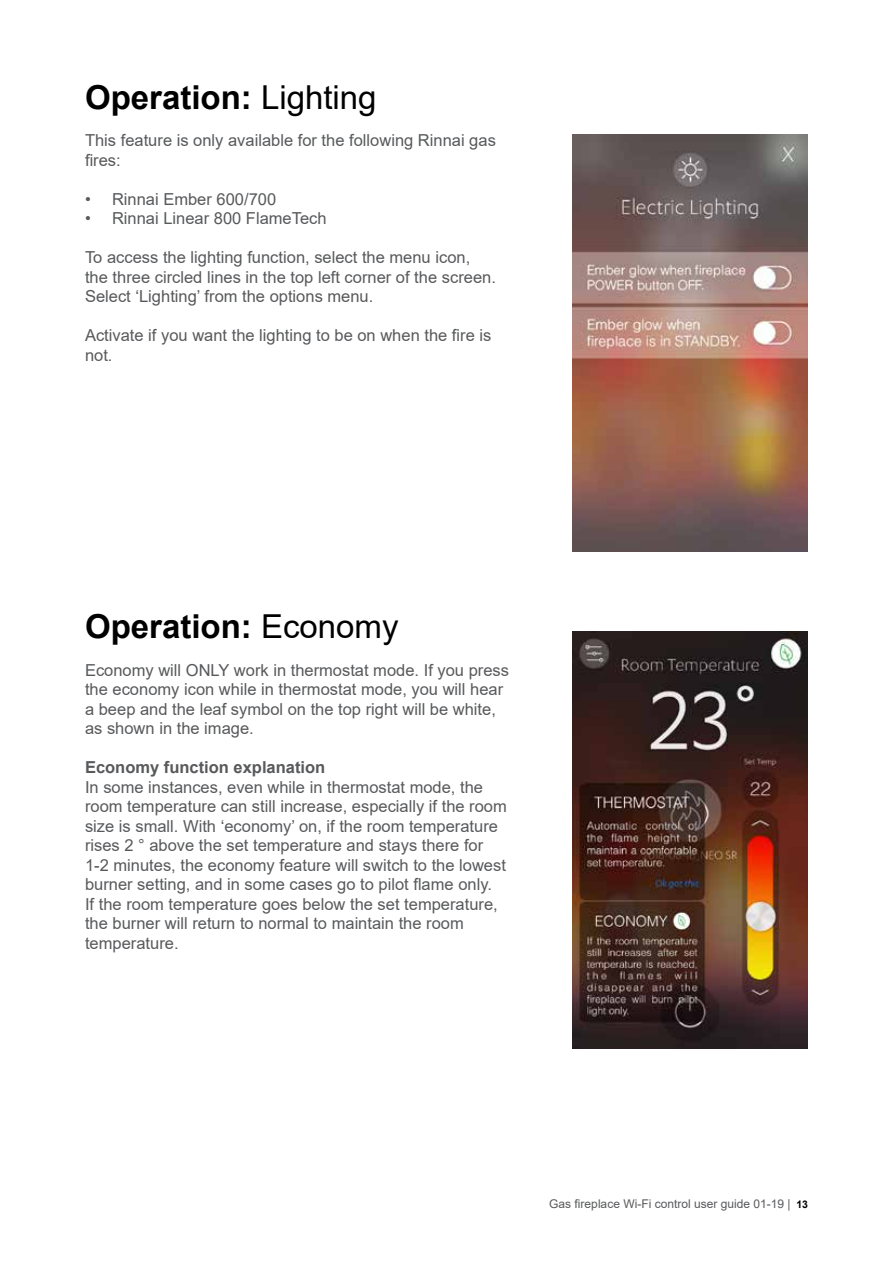
<style>
.page{position:relative;width:893px;height:1263px;background:#fff}
.page>*{position:absolute;margin:0;border:0;box-sizing:border-box;transform-origin:0 0}
.t1{font:700 33px "Arial";color:#000}
.t2{font:16.5px/19.5px "Arial";color:#58595b}
.t3{font:700 16.5px "Arial";color:#58595b}
.t4{font:12px "Arial";color:#58595b}
.s1{font-weight:400}
.s2{font-weight:700;font-size:10.5px;color:#000}
</style>
<div class="page">
<img style="left:572px;top:134px;width:235px;height:418px">
<img style="left:572px;top:631px;width:235px;height:418px">
<h1 class="t1" style="left:85px;top:74px;width:293px">Operation: <span class="s1">Lighting</span></h1>
<p class="t2" style="left:85px;top:131px;width:412px">This feature is only available for the following Rinnai gas fires:</p>
<p class="t2" style="left:85px;top:189px;width:193px">• Rinnai Ember 600/700</p>
<p class="t2" style="left:85px;top:209px;width:243px">• Rinnai Linear 800 FlameTech</p>
<p class="t2" style="left:85px;top:248px;width:412px">To access the lighting function, select the menu icon, the three circled lines in the top left corner of the screen.<br>Select ‘Lighting’ from the options menu.</p>
<p class="t2" style="left:85px;top:326px;width:408px">Activate if you want the lighting to be on when the fire is not.</p>
<h1 class="t1" style="left:85px;top:603px;width:315px">Operation: <span class="s1">Economy</span></h1>
<p class="t2" style="left:85px;top:660px;width:425px">Economy will ONLY work in thermostat mode. If you press the economy icon while in thermostat mode, you will hear a beep and the leaf symbol on the top right will be white, as shown in the image.</p>
<p class="t3" style="left:85px;top:756px;width:242px">Economy function explanation</p>
<p class="t2" style="left:85px;top:777px;width:423px">In some instances, even while in thermostat mode, the room temperature can still increase, especially if the room size is small. With ‘economy’ on, if the room temperature rises 2 ° above the set temperature and stays there for 1-2 minutes, the economy feature will switch to the lowest burner setting, and in some cases go to pilot flame only.<br>If the room temperature goes below the set temperature, the burner will return to normal to maintain the room temperature.</p>
<p class="t4" style="left:549px;top:1195px;width:260px">Gas fireplace Wi-Fi control user guide 01-19 | <span class="s2">13</span></p>
</div>
